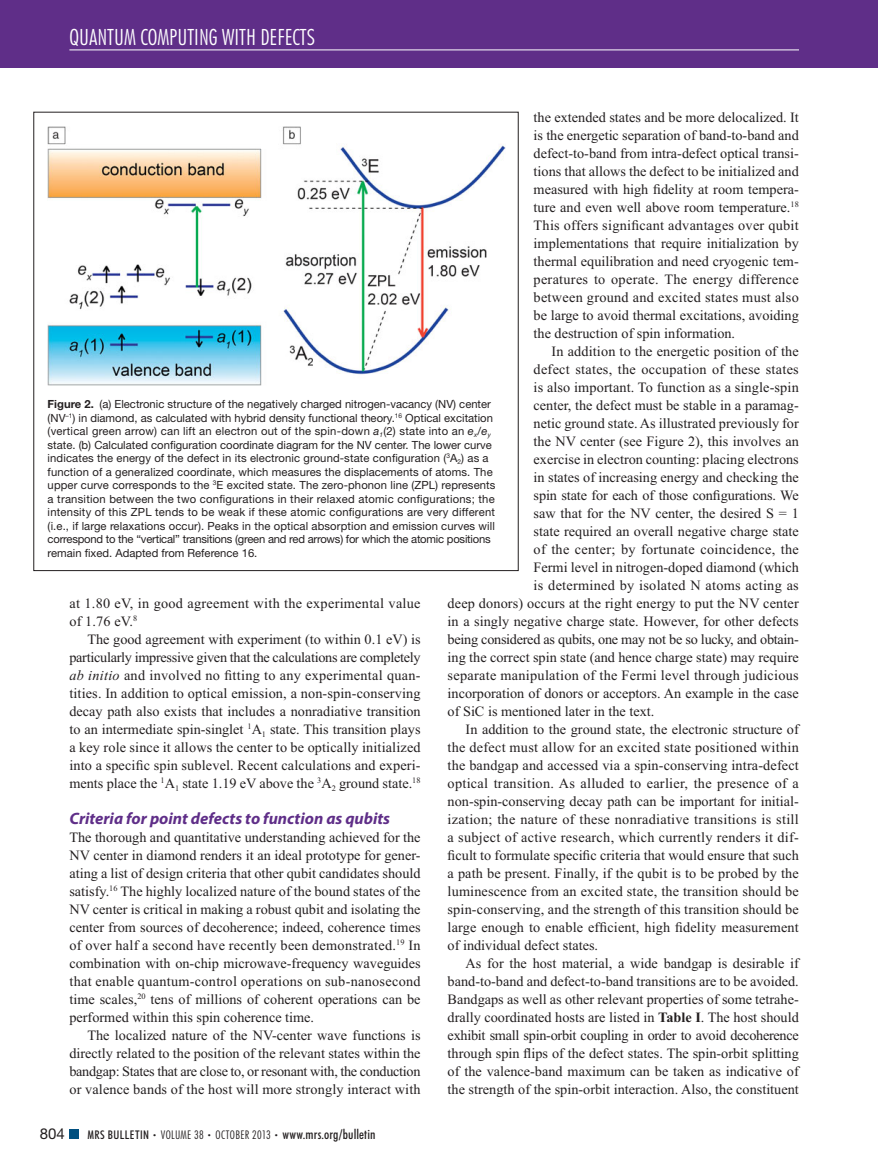
<style>
.page{position:relative;width:878px;height:1175px;background:#fff}
.page>*{position:absolute;margin:0;border:0;box-sizing:border-box;transform-origin:0 0}
.t1{font:300 condensed 22.5px "Futura BT";color:#fff}
.t2{font:italic 700 16.5px "Myriad Pro";color:#5f2e88}
.t3{font:15px "Helvetica Neue LT Std";color:#231f20}
.t4{font:14.25px/18px "Times New Roman";color:#231f20;text-align:justify}
.t5{font:14.25px/18px "Times New Roman";letter-spacing:.02em;color:#231f20}
.t6{font:14.25px "Times New Roman";letter-spacing:-.02em;color:#231f20}
.t7{font:500 condensed 13.5px "Futura BT";letter-spacing:.01em;color:#231f20}
.t8{font:11.25px/13.5px "Helvetica Neue LT Std";letter-spacing:.01em;color:#231f20}
.s1{font-weight:700}
.s2{font-style:italic}
.s3{font-size:12px}
.s4{font-weight:300;font-size:7.5px}
.s5{font-weight:300;font-size:12px}
</style>
<div class="page">
<div style="left:0;top:0;width:878px;height:68px;background:#5f2e88"></div>
<hr style="left:69px;top:50px;width:730px;height:1px;background:#fff">
<div style="left:69px;top:1130px;width:9px;height:8px;background:#005080"></div>
<img style="left:48px;top:126px;width:457px;height:260px">
<h1 class="t1" style="left:69px;top:29px;width:247px">QUANTUM COMPUTING WITH DEFECTS</h1>
<p class="t4" style="left:533px;top:109px;width:267px">the extended states and be more delocalized. It is the energetic separation of band-to-band and defect-to-band from intra-defect optical transi&shy;tions that allows the defect to be initialized and measured with high fidelity at room tempera&shy;ture and even well above room temperature. <sup>18<br></sup>This offers significant advantages over qubit implementations that require initialization by thermal equilibration and need cryogenic tem&shy;peratures to operate. The energy difference between ground and excited states must also be large to avoid thermal excitations, avoiding the destruction of spin information.</p>
<p class="t4" style="left:551px;top:343px;width:249px">In addition to the energetic position of the</p>
<p class="t5" style="left:533px;top:361px;width:267px">defect states, the occupation of these states</p>
<p class="t4" style="left:533px;top:379px;width:267px">is also important. To function as a single-spin</p>
<p class="t4" style="left:533px;top:397px;width:267px">center, the defect must be stable in a paramag-</p>
<p class="t4" style="left:533px;top:415px;width:267px">netic ground state. As illustrated previously for</p>
<p class="t4" style="left:533px;top:433px;width:267px">the NV center (see Figure 2 ), this involves an</p>
<p class="t4" style="left:533px;top:451px;width:267px">exercise in electron counting: placing electrons</p>
<p class="t4" style="left:533px;top:469px;width:267px">in states of increasing energy and checking the</p>
<p class="t4" style="left:533px;top:487px;width:267px">spin state for each of those configurations. We</p>
<p class="t4" style="left:533px;top:505px;width:267px">saw that for the NV center, the desired S = 1</p>
<p class="t4" style="left:533px;top:523px;width:267px">state required an overall negative charge state</p>
<p class="t5" style="left:533px;top:541px;width:267px">of the center; by fortunate coincidence, the</p>
<p class="t4" style="left:533px;top:559px;width:267px">Fermi level in nitrogen-doped diamond (which</p>
<p class="t5" style="left:533px;top:577px;width:267px">is determined by isolated N atoms acting as</p>
<p class="t4" style="left:447px;top:595px;width:353px">deep donors) occurs at the right energy to put the NV center</p>
<p class="t4" style="left:447px;top:613px;width:353px">in a singly negative charge state. However, for other defects</p>
<p class="t6" style="left:447px;top:633px;width:353px">being considered as qubits, one may not be so lucky, and obtain-</p>
<p class="t4" style="left:447px;top:649px;width:353px">ing the correct spin state (and hence charge state) may require</p>
<p class="t5" style="left:447px;top:667px;width:353px">separate manipulation of the Fermi level through judicious</p>
<p class="t4" style="left:447px;top:685px;width:353px">incorporation of donors or acceptors. An example in the case</p>
<p class="t4" style="left:447px;top:703px;width:208px">of SiC is mentioned later in the text.</p>
<p class="t4" style="left:465px;top:721px;width:335px">In addition to the ground state, the electronic structure of</p>
<p class="t5" style="left:447px;top:739px;width:352px">the defect must allow for an excited state positioned within</p>
<p class="t4" style="left:447px;top:757px;width:353px">the bandgap and accessed via a spin-conserving intra-defect</p>
<p class="t5" style="left:447px;top:775px;width:353px">optical transition. As alluded to earlier, the presence of a</p>
<p class="t4" style="left:447px;top:793px;width:353px">non-spin-conserving decay path can be important for initial-</p>
<p class="t5" style="left:447px;top:811px;width:353px">ization; the nature of these nonradiative transitions is still</p>
<p class="t5" style="left:447px;top:829px;width:353px">a subject of active research, which currently renders it dif-</p>
<p class="t4" style="left:447px;top:847px;width:353px">ficult to formulate specific criteria that would ensure that such</p>
<p class="t4" style="left:447px;top:865px;width:352px">a path be present. Finally, if the qubit is to be probed by the</p>
<p class="t4" style="left:447px;top:883px;width:353px">luminescence from an excited state, the transition should be</p>
<p class="t4" style="left:447px;top:901px;width:353px">spin-conserving, and the strength of this transition should be</p>
<p class="t4" style="left:447px;top:919px;width:353px">large enough to enable efficient, high fidelity measurement</p>
<p class="t4" style="left:447px;top:937px;width:152px">of individual defect states.</p>
<p class="t4" style="left:465px;top:955px;width:335px">As for the host material, a wide bandgap is desirable if</p>
<p class="t4" style="left:447px;top:973px;width:353px">band-to-band and defect-to-band transitions are to be avoided.</p>
<p class="t4" style="left:447px;top:991px;width:353px">Bandgaps as well as other relevant properties of some tetrahe-</p>
<p class="t4" style="left:447px;top:1009px;width:353px">drally coordinated hosts are listed in <span class="s1">Table I</span> . The host should</p>
<p class="t6" style="left:447px;top:1029px;width:353px">exhibit small spin-orbit coupling in order to avoid decoherence</p>
<p class="t4" style="left:447px;top:1045px;width:353px">through spin flips of the defect states. The spin-orbit splitting</p>
<p class="t4" style="left:447px;top:1063px;width:353px">of the valence-band maximum can be taken as indicative of</p>
<p class="t4" style="left:447px;top:1081px;width:353px">the strength of the spin-orbit interaction. Also, the constituent</p>
<p class="t8" style="left:48px;top:399px;width:449px"><span class="s1">Figure 2.</span> (a) Electronic structure of the negatively charged nitrogen-vacancy (NV) center (NV <sup>–1</sup>) in diamond, as calculated with hybrid density functional theory. <sup>16</sup> Optical excitation (vertical green arrow) can lift an electron out of the spin-down <span class="s2">a</span><sub>1</sub>(2) state into an <span class="s2">e</span><sub>x</sub>/ <span class="s2">e</span><sub>y </sub>state. (b) Calculated configuration coordinate diagram for the NV center. The lower curve indicates the energy of the defect in its electronic ground-state configuration ( <sup>3</sup>A <sub>2</sub>) as a function of a generalized coordinate, which measures the displacements of atoms. The upper curve corresponds to the <sup>3</sup>E excited state. The zero-phonon line (ZPL) represents a transition between the two configurations in their relaxed atomic configurations; the intensity of this ZPL tends to be weak if these atomic configurations are very different (i.e., if large relaxations occur). Peaks in the optical absorption and emission curves will correspond to the “vertical” transitions (green and red arrows) for which the atomic positions remain fixed. Adapted from Reference 16.</p>
<p class="t5" style="left:69px;top:595px;width:353px">at 1.80 eV, in good agreement with the experimental value of 1.76 eV. <sup>8</sup></p>
<p class="t4" style="left:69px;top:631px;width:353px;text-indent:18px">The good agreement with experiment (to within 0.1 eV) is particularly impressive given that the calculations are completely <span class="s2">ab initio</span> and involved no fitting to any experimental quan&shy;tities. In addition to optical emission, a non-spin-conserving decay path also exists that includes a nonradiative transition to an intermediate spin-singlet <sup>1</sup> A <sub>1</sub> state. This transition plays a key role since it allows the center to be optically initialized into a specific spin sublevel. Recent calculations and experi&shy;ments place the <sup>1</sup> A <sub>1</sub> state 1.19 eV above the <sup>3</sup> A <sub>2</sub> ground state. <sup>18</sup></p>
<p class="t2" style="left:69px;top:812px;width:322px">Criteria for point defects to function as qubits</p>
<p class="t4" style="left:69px;top:829px;width:353px">The thorough and quantitative understanding achieved for the NV center in diamond renders it an ideal prototype for gener&shy;ating a list of design criteria that other qubit candidates should satisfy. <sup>16</sup> The highly localized nature of the bound states of the NV center is critical in making a robust qubit and isolating the center from sources of decoherence; indeed, coherence times of over half a second have recently been demonstrated. <sup>19</sup> In combination with on-chip microwave-frequency waveguides that enable quantum-control operations on sub-nanosecond time scales, <sup>20</sup> tens of millions of coherent operations can be performed within this spin coherence time.</p>
<p class="t4" style="left:69px;top:1027px;width:353px;text-indent:18px">The localized nature of the NV-center wave functions is directly related to the position of the relevant states within the bandgap: States that are close to, or resonant with, the conduction or valence bands of the host will more strongly interact with</p>
<p class="t3" style="left:40px;top:1128px;width:27px">804</p>
<p class="t7" style="left:87px;top:1129px;width:289px"><span class="s3">MRS BULLETIN</span> <span class="s4">•</span> <span class="s5">VOLUME 38</span> <span class="s4">•</span> <span class="s5">OCTOBER 2013</span> <span class="s4">•</span> www.mrs.org/bulletin</p>
</div>
